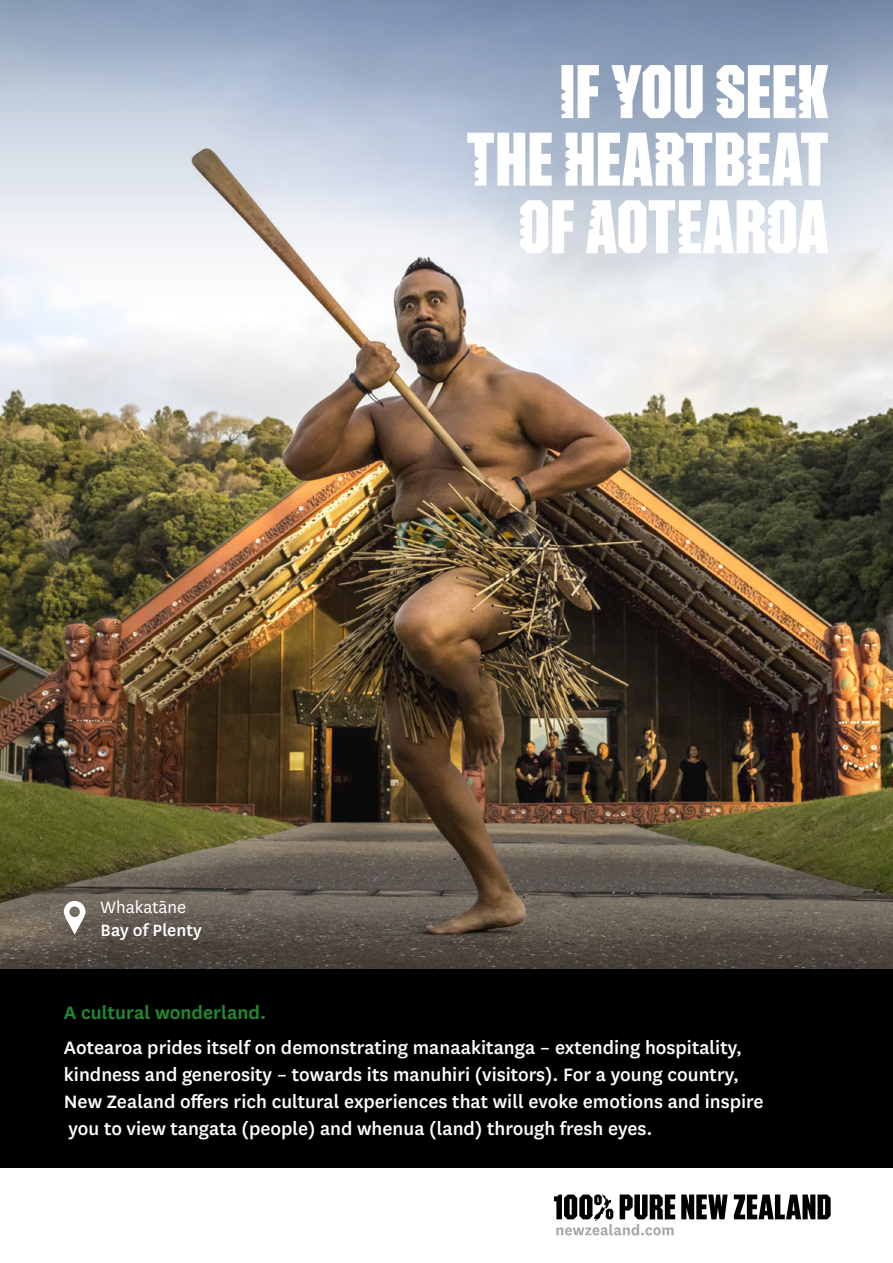
<style>
.page{position:relative;width:893px;height:1263px;background:#fff}
.page>*{position:absolute;margin:0;border:0;box-sizing:border-box;transform-origin:0 0}
.t1{font:71.7px/67.5px "Pure Pakati";color:#fff;text-align:right}
.t2{font:500 21px/27px "National";color:#fff}
.t3{font:600 21px "National";color:#21882f}
.t4{font:500 19.05px "National";color:#fff}
.t5{font:19.05px "National";color:#fff}
</style>
<div class="page">
<img style="left:0;top:323px;width:893px;height:416px">
<svg style="left:681px;top:1194px;width:47px;height:25px"></svg>
<svg style="left:734px;top:1194px;width:97px;height:25px"></svg>
<svg style="left:554px;top:1194px;width:121px;height:41px"></svg>
<div style="left:0;top:969px;width:893px;height:199px;background:#000"></div>
<img style="left:0;top:739px;width:893px;height:230px">
<svg style="left:64px;top:901px;width:21px;height:34px"></svg>
<svg style="left:0;top:0;width:359px;height:323px"></svg>
<div style="left:359px;top:0;width:534px;height:371px;background:#48749b;opacity:.4"></div>
<p class="t5" style="left:101px;top:895px;width:87px">Whakatāne</p>
<p class="t4" style="left:101px;top:918px;width:103px">Bay of Plenty</p>
<h1 class="t1" style="left:466px;top:63px;width:365px">IF YOU SEEK<br>THE HEARTBEAT<br>OF AOTEAROA</h1>
<p class="t3" style="left:64px;top:998px;width:204px">A cultural wonderland.</p>
<p class="t2" style="left:64px;top:1033px;width:701px">Aotearoa prides itself on demonstrating manaakitanga – extending hospitality, kindness and generosity – towards its manuhiri (visitors). For a young country, New Zealand offers rich cultural experiences that will evoke emotions and inspire you to view tangata (people) and whenua (land) through fresh eyes.</p>
</div>
